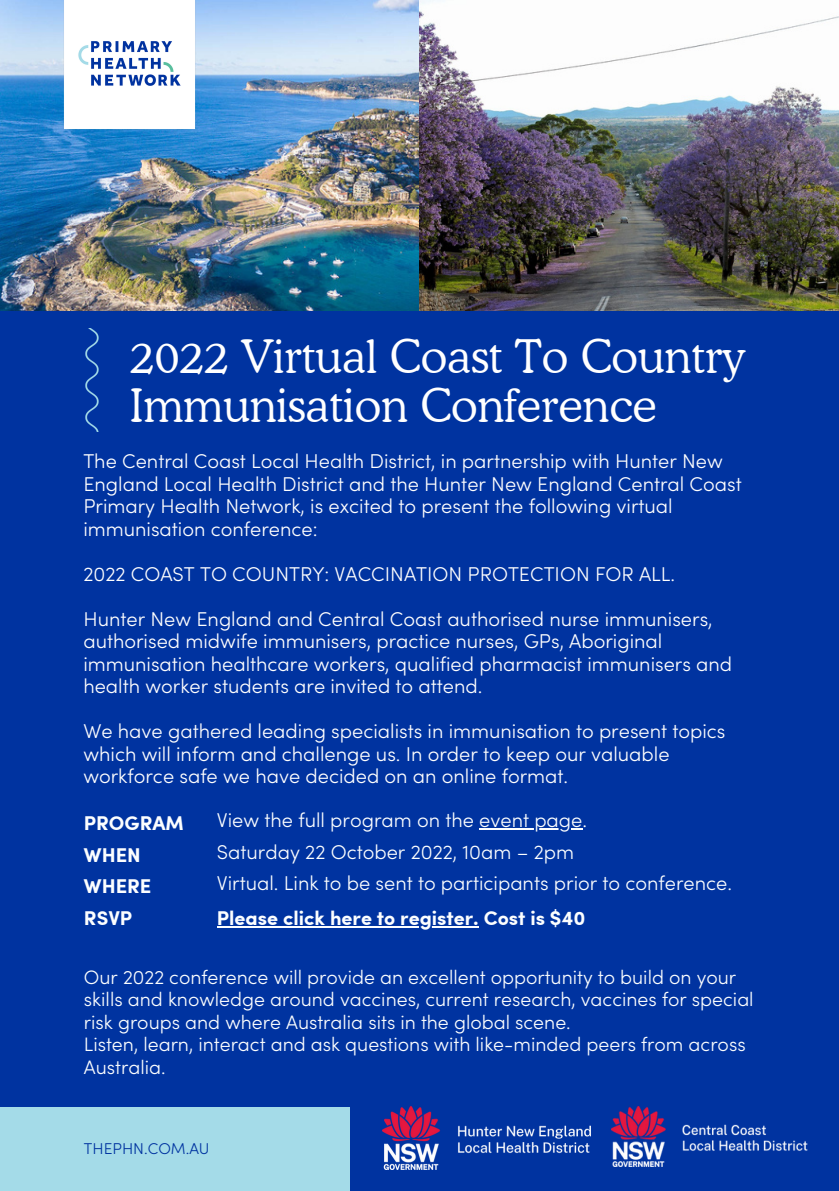
<style>
.page{position:relative;width:839px;height:1191px;background:#fff}
.page>*{position:absolute;margin:0;border:0;box-sizing:border-box;transform-origin:0 0}
.t1{font:300 46px/49.6px "Cooper Lt BTWXX";color:#fff}
.t2{font:300 20px/22.4px "Sofia Pro";color:#fff}
.t3{font:300 20px/31.6px "Sofia Pro";color:#fcfeff}
.t4{font:700 20px/31.6px "Sofia Pro";color:#fcfeff}
.t5{font:300 19.4px/22.4px "Sofia Pro";color:#fcfeff}
.t6{font:300 15.6px "Sofia Pro";color:#0033a0}
</style>
<div class="page">
<div style="left:0;top:0;width:838px;height:1191px;background:#0033a0"></div>
<img style="left:85px;top:328px;width:14px;height:104px">
<img style="left:0;top:0;width:420px;height:310px">
<img style="left:420px;top:0;width:418px;height:310px">
<img style="left:64px;top:0;width:132px;height:129px">
<div style="left:0;top:1107px;width:349px;height:84px;background:#a4dbe8"></div>
<img style="left:382px;top:1107px;width:209px;height:63px">
<img style="left:611px;top:1107px;width:196px;height:60px">
<hr style="left:479px;top:829px;width:103px;height:1px;background:#fcfeff">
<hr style="left:217px;top:926px;width:262px;height:2px;background:#fcfeff">
<h1 class="t1" style="left:130px;top:331px;width:616px">2022 Virtual Coast To Country<br>Immunisation Conference</h1>
<p class="t2" style="left:83px;top:452px;width:659px">The Central Coast Local Health District, in partnership with Hunter New England Local Health District and the Hunter New England Central Coast Primary Health Network, is excited to present the following virtual immunisation conference:</p>
<p class="t2" style="left:83px;top:564px;width:593px">2022 COAST TO COUNTRY: VACCINATION PROTECTION FOR ALL.</p>
<p class="t2" style="left:83px;top:609px;width:650px">Hunter New England and Central Coast authorised nurse immunisers, authorised midwife immunisers, practice nurses, GPs, Aboriginal immunisation healthcare workers, qualified pharmacist immunisers and health worker students are invited to attend.</p>
<p class="t2" style="left:83px;top:722px;width:643px">We have gathered leading specialists in immunisation to present topics which will inform and challenge us. In order to keep our valuable workforce safe we have decided on an online format.</p>
<p class="t4" style="left:84px;top:806px;width:101px">PROGRAM<br>WHEN<br>WHERE<br>RSVP</p>
<p class="t3" style="left:217px;top:806px;width:516px">View the full program on the event page.<br>Saturday 22 October 2022, 10am – 2pm<br>Virtual. Link to be sent to participants prior to conference.</p>
<p class="t4" style="left:217px;top:901px;width:370px">Please click here to register. Cost is $40</p>
<p class="t5" style="left:84px;top:967px;width:671px">Our 2022 conference will provide an excellent opportunity to build on your skills and knowledge around vaccines, current research, vaccines for special risk groups and where Australia sits in the global scene.<br>Listen, learn, interact and ask questions with like-minded peers from across Australia.</p>
<p class="t6" style="left:84px;top:1142px;width:127px">THEPHN.COM.AU</p>
</div>
